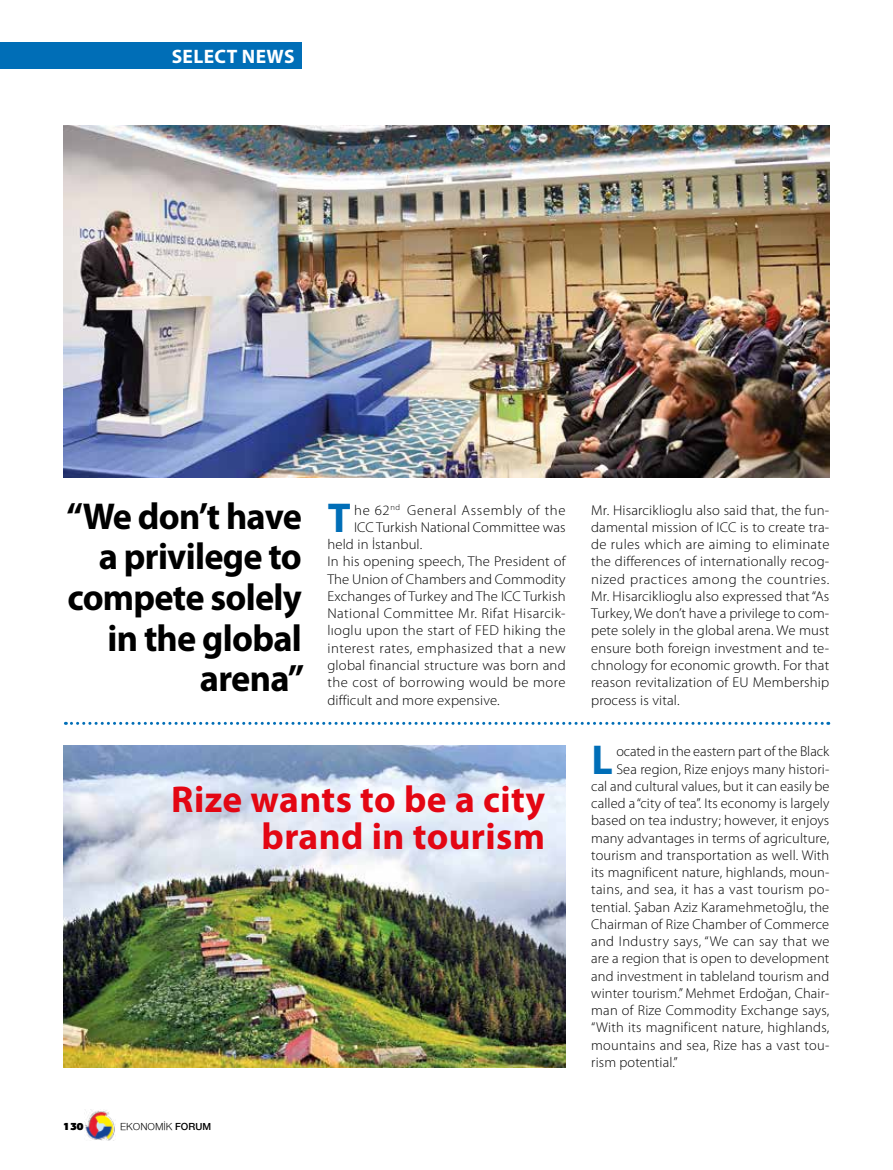
<style>
.page{position:relative;width:893px;height:1170px;background:#fff}
.page>*{position:absolute;margin:0;border:0;box-sizing:border-box;transform-origin:0 0}
.t1{font:700 41.85px "Myriad Pro";color:#006eb7}
.t2{font:700 37.5px/40.5px "Myriad Pro";letter-spacing:-.02em;color:#000;text-align:right}
.t3{font:700 37.5px/37.5px "Myriad Pro";letter-spacing:.01em;color:#e30613;text-align:right}
.t4{font:700 19.5px "Myriad Pro";letter-spacing:.02em;color:#fff}
.t5{font:300 14.25px/17.2px "Myriad Pro";letter-spacing:.01em;color:#000;text-align:justify}
.t6{font:300 14.25px "Myriad Pro";letter-spacing:.03em;color:#000}
.t7{font:300 14.25px "Myriad Pro";letter-spacing:.035em;color:#000}
.t8{font:300 14.25px "Myriad Pro";letter-spacing:.045em;color:#000}
.t9{font:10.5px "Nimbus Sans Novus";color:#000}
.t10{font:900 10.5px "PF Agora Sans Pro";color:#000}
.s1{font-weight:600}
</style>
<div class="page">
<img style="left:84px;top:1109px;width:32px;height:31px">
<div style="left:0;top:43px;width:302px;height:26px;background:#006eb7"></div>
<img style="left:64px;top:746px;width:502px;height:321px">
<img style="left:64px;top:125px;width:765px;height:353px">
<svg style="left:65px;top:721px;width:764px;height:3px"></svg>
<h3 class="t4" style="left:172px;top:45px;width:125px">SELECT NEWS</h3>
<h2 class="t2" style="left:67px;top:496px;width:239px">“We don’t have a privilege to compete solely in the global arena”</h2>
<h1 class="t1" style="left:328px;top:494px;width:24px">T</h1>
<p class="t8" style="left:354px;top:502px;width:213px">he 62<sup>nd</sup> General Assembly of the</p>
<p class="t5" style="left:354px;top:518px;width:213px">ICC Turkish National Committee was</p>
<p class="t5" style="left:327px;top:536px;width:96px">held in İstanbul.</p>
<p class="t5" style="left:327px;top:553px;width:240px">In his opening speech, The President of</p>
<p class="t5" style="left:327px;top:570px;width:240px">The Union of Chambers and Commodity</p>
<p class="t5" style="left:327px;top:587px;width:240px">Exchanges of Turkey and The ICC Turkish</p>
<p class="t6" style="left:327px;top:605px;width:240px">National Committee Mr. Rifat Hisarcik-</p>
<p class="t5" style="left:327px;top:622px;width:240px">lıoglu upon the start of FED hiking the</p>
<p class="t7" style="left:327px;top:640px;width:240px">interest rates, emphasized that a new</p>
<p class="t5" style="left:327px;top:656px;width:240px">global financial structure was born and</p>
<p class="t6" style="left:327px;top:674px;width:240px">the cost of borrowing would be more</p>
<p class="t5" style="left:327px;top:691px;width:174px">difficult and more expensive.</p>
<h2 class="t3" style="left:171px;top:780px;width:375px">Rize wants to be a city brand in tourism</h2>
<p class="t10" style="left:63px;top:1119px;width:22px">130</p>
<p class="t9" style="left:120px;top:1120px;width:93px">EKONOMİK <span class="s1">FORUM</span></p>
<p class="t5" style="left:591px;top:501px;width:240px">Mr. Hisarciklioglu also said that, the fun&shy;damental mission of ICC is to create tra&shy;de rules which are aiming to eliminate the differences of internationally recog&shy;nized practices among the countries.<br>Mr. Hisarciklioglu also expressed that “As Turkey, We don’t have a privilege to com&shy;pete solely in the global arena. We must ensure both foreign investment and te&shy;chnology for economic growth. For that reason revitalization of EU Membership process is vital.</p>
<h1 class="t1" style="left:592px;top:736px;width:23px">L</h1>
<p class="t5" style="left:616px;top:743px;width:215px">ocated in the eastern part of the Black</p>
<p class="t5" style="left:616px;top:760px;width:214px">Sea region, Rize enjoys many histori-</p>
<p class="t5" style="left:591px;top:777px;width:240px">cal and cultural values, but it can easily be</p>
<p class="t5" style="left:591px;top:794px;width:240px">called a “city of tea”. Its economy is largely</p>
<p class="t5" style="left:591px;top:812px;width:240px">based on tea industry; however, it enjoys</p>
<p class="t5" style="left:591px;top:829px;width:240px">many advantages in terms of agriculture,</p>
<p class="t5" style="left:591px;top:846px;width:240px">tourism and transportation as well. With</p>
<p class="t5" style="left:591px;top:863px;width:240px">its magnificent nature, highlands, moun-</p>
<p class="t5" style="left:591px;top:881px;width:240px">tains, and sea, it has a vast tourism po-</p>
<p class="t5" style="left:591px;top:898px;width:240px">tential. Şaban Aziz Karamehmetoğlu, the</p>
<p class="t5" style="left:591px;top:915px;width:240px">Chairman of Rize Chamber of Commerce</p>
<p class="t6" style="left:591px;top:933px;width:240px">and Industry says, “We can say that we</p>
<p class="t5" style="left:591px;top:950px;width:240px">are a region that is open to development</p>
<p class="t5" style="left:591px;top:967px;width:240px">and investment in tableland tourism and</p>
<p class="t5" style="left:591px;top:984px;width:240px">winter tourism.” Mehmet Erdoğan, Chair-</p>
<p class="t5" style="left:591px;top:1001px;width:240px">man of Rize Commodity Exchange says,</p>
<p class="t5" style="left:591px;top:1019px;width:240px">“With its magnificent nature, highlands,</p>
<p class="t5" style="left:591px;top:1036px;width:240px">mountains and sea, Rize has a vast tou-</p>
<p class="t5" style="left:591px;top:1053px;width:88px">rism potential.”</p>
</div>
